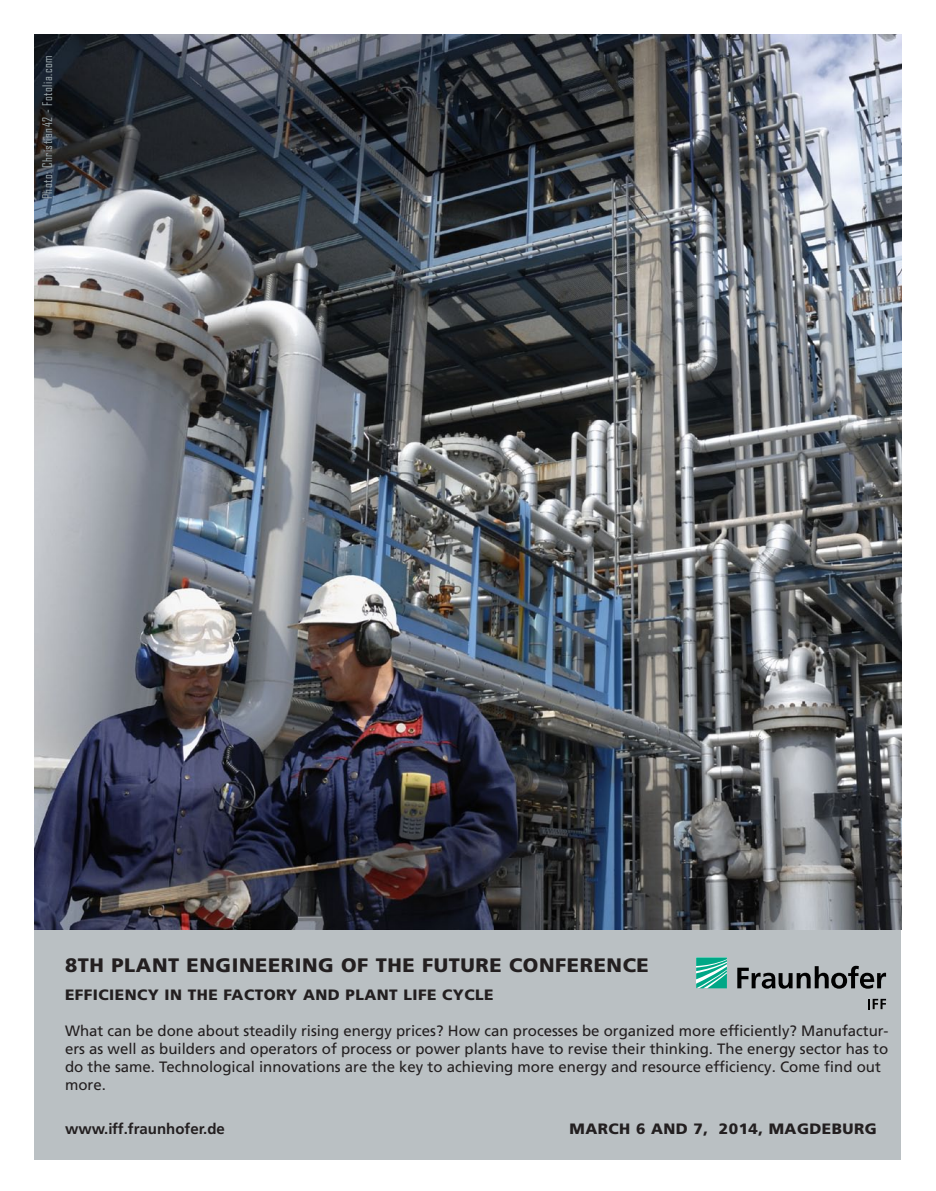
<style>
.page{position:relative;width:936px;height:1191px;background:#fff}
.page>*{position:absolute;margin:0;border:0;box-sizing:border-box;transform-origin:0 0}
.t1{font:900 19.5px "Frutiger LT Com";letter-spacing:.03em;color:#231f20}
.t2{font:15px/18px "Frutiger LT Com";color:#231f20}
.t3{font:900 15px "Frutiger LT Com";letter-spacing:.03em;color:#231f20}
.t4{font:700 15px "Frutiger LT Com";color:#231f20}
.t5{font:12.75px "Agency FB";letter-spacing:.04em;color:#9da9ad}
</style>
<div class="page">
<img style="left:35px;top:34px;width:866px;height:895px">
<div style="left:35px;top:930px;width:866px;height:229px;background:#bac0c3"></div>
<svg style="left:696px;top:957px;width:31px;height:31px"></svg>
<svg style="left:737px;top:965px;width:149px;height:23px"></svg>
<svg style="left:868px;top:998px;width:18px;height:11px"></svg>
<p class="t5" style="left:40px;top:199px;width:146px;rotate:-90deg">Photo: Christian42 - Fotolia.com</p>
<h1 class="t1" style="left:65px;top:954px;width:585px">8TH PLANT ENGINEERING OF THE FUTURE CONFERENCE</h1>
<p class="t3" style="left:65px;top:986px;width:430px">EFFICIENCY IN THE FACTORY AND PLANT LIFE CYCLE</p>
<p class="t2" style="left:65px;top:1022px;width:824px">What can be done about steadily rising energy prices? How can processes be organized more efficiently? Manufactur&shy;ers as well as builders and operators of process or power plants have to revise their thinking. The energy sector has to do the same. Technological innovations are the key to achieving more energy and resource efficiency. Come find out more.</p>
<p class="t4" style="left:65px;top:1120px;width:161px">www.iff.fraunhofer.de</p>
<p class="t3" style="left:569px;top:1120px;width:308px">MARCH 6 AND 7, 2014, MAGDEBURG</p>
</div>
